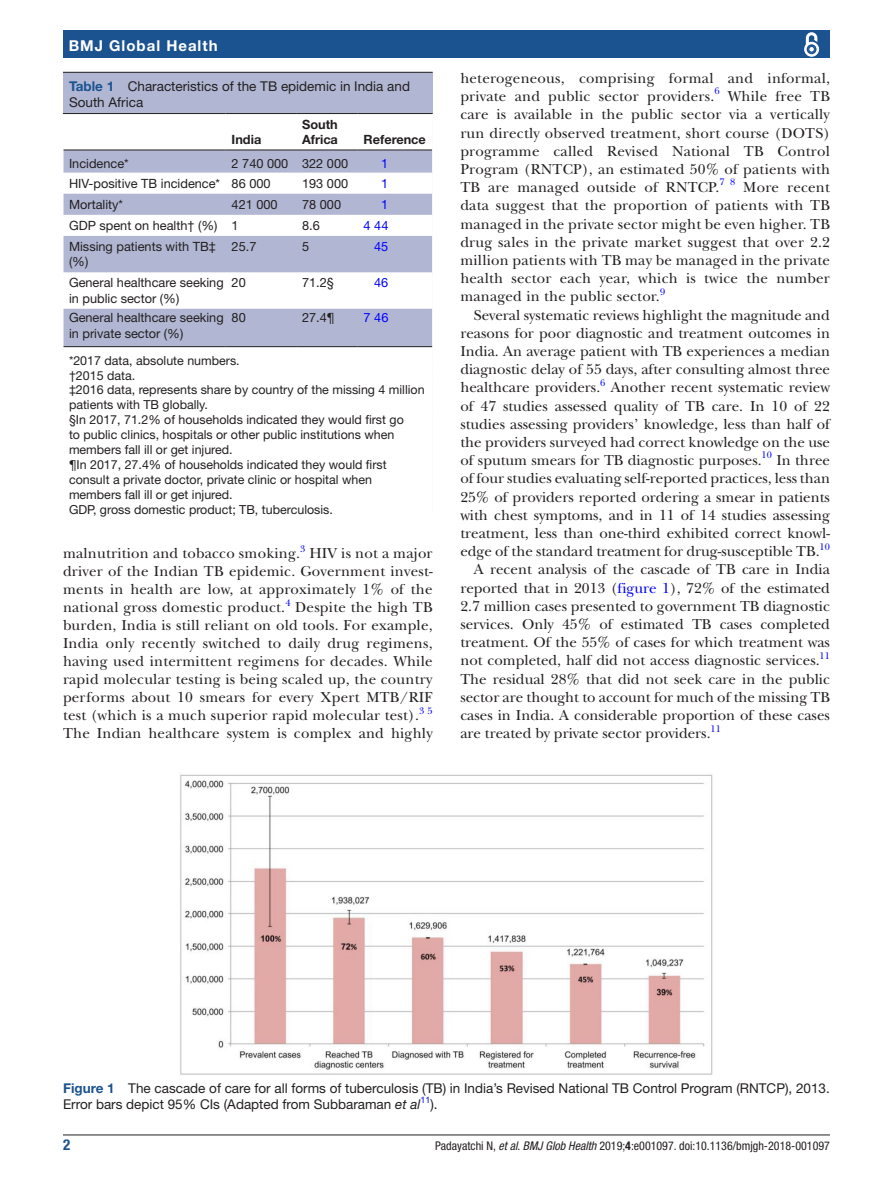
<style>
.page{position:relative;width:893px;height:1191px;background:#fff}
.page>*{position:absolute;margin:0;border:0;box-sizing:border-box;transform-origin:0 0}
.t1{font:15px/18.1px "New Baskerville";color:#231f20;text-align:justify}
.t2{font:700 15px "Helvetica Neue LT Std";letter-spacing:.065em;color:#fff}
.t3{font:700 condensed 15px "Helvetica Neue LT Std";color:#1b5391}
.t4{font:13.5px/16.5px "Helvetica Neue LT Std";color:#231f20}
.t5{font:12.75px/15.3px "Helvetica Neue LT Std";color:#231f20}
.t6{font:700 12.75px/15.3px "Helvetica Neue LT Std";color:#231f20}
.t7{font:12.75px "Helvetica Neue LT Std";color:#00f}
.t8{font:12.45px/15px "Helvetica Neue LT Std";color:#231f20}
.t9{font:condensed 12px "Helvetica Neue LT Std";color:#231f20}
.t10{font:9.9px "New Baskerville";color:#00f}
.t11{font:9px "Helvetica Neue LT Std";color:#00f}
.s1{font-weight:700;color:#1b5391}
.s2{color:#00f}
.s3{font-style:italic}
.s4{font-size:13.5px;color:#231f20}
.s5{font-weight:700}
</style>
<div class="page">
<hr style="left:63px;top:1134px;width:767px;height:1px;background:#231f20">
<div style="left:63px;top:31px;width:767px;height:27px;background:#1b5391"></div>
<svg style="left:804px;top:32px;width:16px;height:25px"></svg>
<div style="left:808px;top:46px;width:7px;height:7px;border:1px solid #1b5391;border-radius:50%"></div>
<div style="left:63px;top:73px;width:370px;height:441px;background:#b1b7d3"></div>
<hr style="left:63px;top:72px;width:370px;height:1px;background:#231f20">
<svg style="left:64px;top:114px;width:368px;height:400px;fill:#fff"></svg>
<hr style="left:63px;top:113px;width:163px;height:1px;background:#231f20">
<hr style="left:63px;top:150px;width:163px;height:1px;background:#231f20">
<hr style="left:226px;top:113px;width:70px;height:1px;background:#231f20">
<hr style="left:226px;top:150px;width:70px;height:1px;background:#231f20">
<hr style="left:296px;top:113px;width:62px;height:1px;background:#231f20">
<hr style="left:296px;top:150px;width:62px;height:1px;background:#231f20">
<hr style="left:358px;top:113px;width:75px;height:1px;background:#231f20">
<hr style="left:358px;top:150px;width:74px;height:1px;background:#231f20">
<hr style="left:226px;top:346px;width:70px;height:1px;background:#231f20">
<hr style="left:296px;top:346px;width:62px;height:1px;background:#231f20">
<hr style="left:63px;top:346px;width:163px;height:1px;background:#231f20">
<hr style="left:358px;top:346px;width:74px;height:1px;background:#231f20">
<hr style="left:63px;top:114px;width:1px;height:36px;background:#fff">
<svg style="left:63px;top:150px;width:1px;height:86px"></svg>
<hr style="left:63px;top:236px;width:1px;height:36px;background:#fff">
<hr style="left:63px;top:272px;width:1px;height:37px;background:#fff">
<hr style="left:63px;top:309px;width:1px;height:38px;background:#fff">
<hr style="left:63px;top:347px;width:1px;height:167px;background:#fff">
<hr style="left:432px;top:114px;width:1px;height:36px;background:#fff">
<svg style="left:432px;top:150px;width:1px;height:86px"></svg>
<hr style="left:432px;top:236px;width:1px;height:36px;background:#fff">
<hr style="left:432px;top:272px;width:1px;height:37px;background:#fff">
<hr style="left:432px;top:309px;width:1px;height:38px;background:#fff">
<hr style="left:432px;top:347px;width:1px;height:167px;background:#fff">
<hr style="left:69px;top:364px;width:364px;height:1px;background:#fff">
<hr style="left:69px;top:379px;width:364px;height:1px;background:#fff">
<hr style="left:69px;top:409px;width:364px;height:1px;background:#fff">
<hr style="left:69px;top:453px;width:364px;height:2px;background:#fff">
<hr style="left:69px;top:498px;width:364px;height:2px;background:#fff">
<hr style="left:69px;top:513px;width:364px;height:2px;background:#fff">
<img style="left:180px;top:774px;width:533px;height:301px">
<p class="t2" style="left:69px;top:36px;width:150px">BMJ Global Health</p>
<p class="t4" style="left:69px;top:77px;width:343px"><span class="s1">Table 1</span> Characteristics of the TB epidemic in India and<br>South Africa</p>
<p class="t6" style="left:232px;top:131px;width:31px">India</p>
<p class="t6" style="left:302px;top:116px;width:37px">South<br>Africa</p>
<p class="t6" style="left:364px;top:131px;width:64px">Reference</p>
<p class="t5" style="left:69px;top:156px;width:61px">Incidence*</p>
<p class="t5" style="left:232px;top:156px;width:118px">2 740 000 322 000</p>
<p class="t7" style="left:381px;top:156px;width:9px">1</p>
<p class="t5" style="left:69px;top:175px;width:203px">HIV-positive TB incidence* 86 000</p>
<p class="t5" style="left:302px;top:175px;width:48px">193 000</p>
<p class="t7" style="left:381px;top:175px;width:9px">1</p>
<p class="t5" style="left:69px;top:196px;width:56px">Mortality*</p>
<p class="t5" style="left:232px;top:196px;width:48px">421 000</p>
<p class="t5" style="left:302px;top:196px;width:40px">78 000</p>
<p class="t7" style="left:381px;top:197px;width:9px">1</p>
<p class="t5" style="left:69px;top:217px;width:171px">GDP spent on health† (%) 1</p>
<p class="t5" style="left:302px;top:217px;width:19px">8.6</p>
<p class="t7" style="left:364px;top:218px;width:26px">4 44</p>
<p class="t5" style="left:69px;top:239px;width:148px">Missing patients with TB‡ (%)</p>
<p class="t5" style="left:232px;top:239px;width:26px">25.7</p>
<p class="t5" style="left:302px;top:239px;width:9px">5</p>
<p class="t7" style="left:374px;top:239px;width:16px">45</p>
<p class="t5" style="left:69px;top:275px;width:156px">General healthcare seeking in public sector (%)</p>
<p class="t5" style="left:232px;top:275px;width:16px">20</p>
<p class="t5" style="left:302px;top:275px;width:33px">71.2§</p>
<p class="t7" style="left:374px;top:275px;width:16px">46</p>
<p class="t5" style="left:69px;top:310px;width:156px">General healthcare seeking in private sector (%)</p>
<p class="t5" style="left:232px;top:310px;width:16px">80</p>
<p class="t5" style="left:302px;top:310px;width:34px">27.4¶</p>
<p class="t7" style="left:364px;top:310px;width:26px">7 46</p>
<p class="t8" style="left:69px;top:352px;width:357px">*2017 data, absolute numbers.<br>†2015 data.<br>‡2016 data, represents share by country of the missing 4 million patients with TB globally.<br>§In 2017, 71.2% of households indicated they would first go<br>to public clinics, hospitals or other public institutions when members fall ill or get injured.<br>¶In 2017, 27.4% of households indicated they would first consult a private doctor, private clinic or hospital when members fall ill or get injured.<br>GDP, gross domestic product; TB, tuberculosis.</p>
<p class="t1" style="left:63px;top:544px;width:238px">malnutrition and tobacco smoking.</p>
<p class="t10" style="left:300px;top:542px;width:7px">3</p>
<p class="t1" style="left:63px;top:544px;width:371px;text-indent:246px">HIV is not a major driver of the Indian TB epidemic. Government invest&shy;ments in health are low, at approximately 1% of the national gross domestic product.</p>
<p class="t10" style="left:285px;top:596px;width:7px">4</p>
<p class="t1" style="left:63px;top:598px;width:371px;text-indent:232px">Despite the high TB burden, India is still reliant on old tools. For example, India only recently switched to daily drug regimens, having used intermittent regimens for decades. While rapid molecular testing is being scaled up, the country performs about 10 smears for every Xpert MTB/RIF test (which is a much superior rapid molecular test).</p>
<p class="t10" style="left:419px;top:704px;width:15px">3 5</p>
<p class="t1" style="left:63px;top:724px;width:371px">The Indian healthcare system is complex and highly</p>
<p class="t1" style="left:460px;top:69px;width:371px">heterogeneous, comprising formal and informal, private and public sector providers.</p>
<p class="t10" style="left:715px;top:85px;width:7px">6</p>
<p class="t1" style="left:460px;top:87px;width:371px;text-indent:268px">While free TB care is available in the public sector via a vertically run directly observed treatment, short course (DOTS) programme called Revised National TB Control Program (RNTCP), an estimated 50% of patients with TB are managed outside of RNTCP.</p>
<p class="t10" style="left:719px;top:176px;width:17px">7 8</p>
<p class="t1" style="left:460px;top:178px;width:371px;text-indent:283px">More recent data suggest that the proportion of patients with TB managed in the private sector might be even higher. TB drug sales in the private market suggest that over 2.2 million patients with TB may be managed in the private health sector each year, which is twice the number managed in the public sector.</p>
<p class="t10" style="left:660px;top:286px;width:7px">9</p>
<p class="t1" style="left:460px;top:306px;width:371px;text-indent:14px">Several systematic reviews highlight the magnitude and reasons for poor diagnostic and treatment outcomes in India. An average patient with TB experiences a median diagnostic delay of 55 days, after consulting almost three healthcare providers.</p>
<p class="t10" style="left:600px;top:377px;width:7px">6</p>
<p class="t1" style="left:460px;top:378px;width:371px;text-indent:150px">Another recent systematic review of 47 studies assessed quality of TB care. In 10 of 22 studies assessing providers’ knowledge, less than half of the providers surveyed had correct knowledge on the use of sputum smears for TB diagnostic purposes.</p>
<p class="t10" style="left:762px;top:449px;width:12px">10</p>
<p class="t1" style="left:776px;top:451px;width:55px">In three</p>
<p class="t1" style="left:460px;top:469px;width:371px">of four studies evaluating self-reported practices, less than</p>
<p class="t1" style="left:460px;top:488px;width:371px">25% of providers reported ordering a smear in patients</p>
<p class="t1" style="left:460px;top:506px;width:371px">with chest symptoms, and in 11 of 14 studies assessing</p>
<p class="t1" style="left:460px;top:524px;width:371px">treatment, less than one-third exhibited correct knowl-</p>
<p class="t1" style="left:460px;top:542px;width:371px">edge of the standard treatment for drug-susceptible TB.<sup>10</sup></p>
<p class="t1" style="left:474px;top:560px;width:358px">A recent analysis of the cascade of TB care in India</p>
<p class="t1" style="left:460px;top:579px;width:371px">reported that in 2013 (<span class="s2">figure 1</span>), 72% of the estimated</p>
<p class="t1" style="left:460px;top:597px;width:371px">2.7 million cases presented to government TB diagnostic</p>
<p class="t1" style="left:460px;top:615px;width:371px">services. Only 45% of estimated TB cases completed</p>
<p class="t1" style="left:460px;top:633px;width:371px">treatment. Of the 55% of cases for which treatment was</p>
<p class="t1" style="left:460px;top:651px;width:371px">not completed, half did not access diagnostic services.<sup>11</sup></p>
<p class="t1" style="left:460px;top:670px;width:371px">The residual 28% that did not seek care in the public</p>
<p class="t1" style="left:460px;top:688px;width:371px">sector are thought to account for much of the missing TB</p>
<p class="t1" style="left:460px;top:706px;width:371px">cases in India. A considerable proportion of these cases</p>
<p class="t1" style="left:460px;top:724px;width:252px">are treated by private sector providers.</p>
<p class="t10" style="left:711px;top:722px;width:12px">11</p>
<p class="t4" style="left:63px;top:1080px;width:768px"><span class="s1">Figure 1</span> The cascade of care for all forms of tuberculosis (TB) in India’s Revised National TB Control Program (RNTCP), 2013.<br>Error bars depict 95% CIs (Adapted from Subbaraman <span class="s3">et al</span></p>
<p class="t11" style="left:420px;top:1094px;width:19px">11<span class="s4">).</span></p>
<p class="t3" style="left:63px;top:1135px;width:9px">2</p>
<p class="t9" style="left:435px;top:1138px;width:396px">Padayatchi N, <span class="s3">et al</span>. <span class="s3">BMJ Glob Health</span> 2019;<span class="s5">4</span>:e001097. doi:10.1136/bmjgh-2018-001097</p>
</div>
